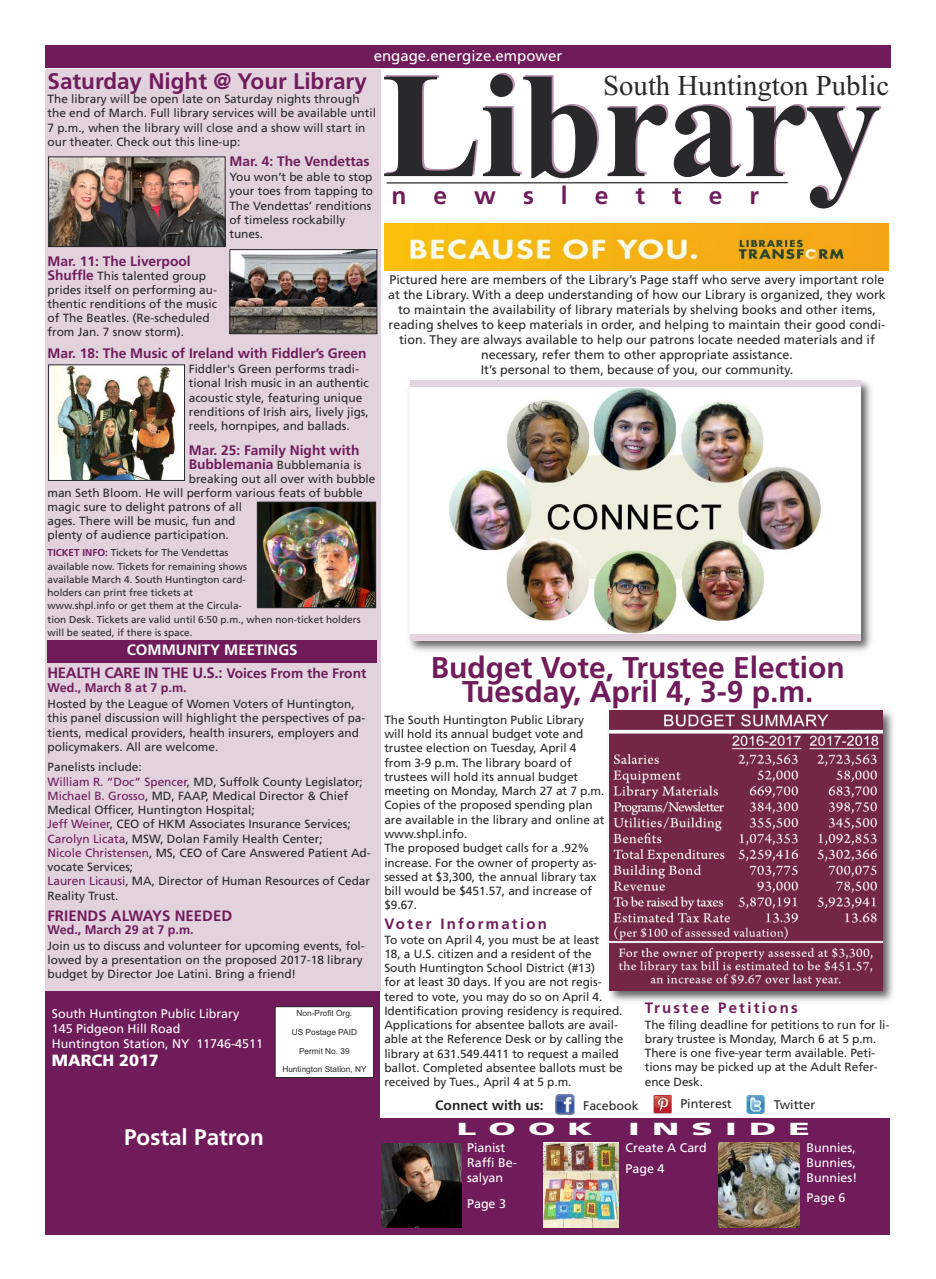
<style>
.page{position:relative;width:936px;height:1279px;background:#fff}
.page>*{position:absolute;margin:0;border:0;box-sizing:border-box;transform-origin:0 0}
.t1{font:700 150px "Times New Roman";letter-spacing:-.01em;color:#29282a}
.t2{font:700 30px/24.8px "Frutiger";color:#701c5b;text-align:center}
.t3{font:28.75px "Times New Roman";color:#29282a}
.t4{font:700 24.62px "Frutiger";letter-spacing:1.1em;color:#701c5b}
.t5{font:700 22.5px "Frutiger";color:#701c5b}
.t6{font:700 22.5px "Frutiger";color:#fff}
.t7{font:900 17.5px "Frutiger";letter-spacing:.35em;color:#fff;scale:2 1}
.t8{font:900 16.25px "Frutiger";color:#fff}
.t9{font:700 15px "Frutiger";letter-spacing:-.025em;color:#701c5b}
.t10{font:700 15px "Frutiger";letter-spacing:.15em;color:#701c5b}
.t11{font:15px "Frutiger";color:#fff}
.t12{font:700 15px "Frutiger";color:#701c5b}
.t13{font:700 15px "Frutiger";color:#fff}
.t14{font:700 13.75px "Frutiger";color:#701c5b}
.t15{font:700 13.75px "Frutiger";color:#29282a}
.t16{font:12.5px/15px "Frutiger";color:#29282a;text-align:center}
.t17{font:12.5px/15px "Frutiger";color:#fff}
.t18{font:700 12.5px "Frutiger";color:#701c5b}
.t19{font:11.88px/14.2px "Frutiger";color:#29282a}
.t20{font:10px/13.2px "Frutiger";color:#29282a}
.t21{font:8.25px "Arial";color:#29282a}
.s1{font-weight:700;font-size:13.75px;color:#701c5b}
.s2{font-weight:700;color:#701c5b}
.s3{font-size:13.75px}
.s4{color:#701c5b}
</style>
<div class="page">
<div style="left:45px;top:45px;width:846px;height:23px;background:#701c5b"></div>
<div style="left:45px;top:991px;width:335px;height:243px;background:#701c5b"></div>
<div style="left:275px;top:1006px;width:99px;height:71px;background:#fff"></div>
<div style="left:275px;top:1005px;width:99px;height:72px;border:1px solid #29282a"></div>
<hr style="left:387px;top:182px;width:401px;height:1px;background:#29282a">
<div style="left:377px;top:1117px;width:513px;height:117px;background:#701c5b"></div>
<img style="left:382px;top:1143px;width:80px;height:83px">
<img style="left:544px;top:1142px;width:75px;height:84px">
<img style="left:718px;top:1142px;width:82px;height:84px">
<div style="left:552px;top:1094px;width:27px;height:20px;background:linear-gradient(to bottom,#fff,#fff)"></div>
<img style="left:556px;top:1094px;width:19px;height:20px">
<img style="left:746px;top:1095px;width:19px;height:18px">
<svg style="left:653px;top:1095px;width:1px;height:17px"></svg>
<img style="left:654px;top:1095px;width:18px;height:17px">
<div style="left:45px;top:69px;width:335px;height:922px;background:#e2d2de"></div>
<div style="left:47px;top:640px;width:330px;height:22px;background:#701c5b"></div>
<img style="left:384px;top:223px;width:504px;height:48px">
<img style="left:409px;top:380px;width:463px;height:271px">
<div style="left:410px;top:380px;width:451px;height:260px;background:#e4d4e0"></div>
<img style="left:410px;top:387px;width:451px;height:246px">
<img style="left:50px;top:158px;width:174px;height:87px">
<div style="left:48px;top:156px;width:178px;height:91px;border:1px solid #29282a"></div>
<img style="left:609px;top:710px;width:284px;height:291px">
<img style="left:610px;top:710px;width:272px;height:280px">
<img style="left:231px;top:251px;width:144px;height:81px">
<div style="left:229px;top:249px;width:148px;height:85px;border:1px solid #29282a"></div>
<img style="left:259px;top:503px;width:115px;height:103px">
<div style="left:257px;top:501px;width:119px;height:107px;border:1px solid #29282a"></div>
<div style="left:49px;top:365px;width:136px;height:115px;background:#fff"></div>
<img style="left:54px;top:366px;width:123px;height:113px">
<div style="left:48px;top:364px;width:137px;height:117px;border:1px solid #29282a"></div>
<p class="t11" style="left:374px;top:50px;width:190px">engage.energize.empower</p>
<h3 class="t5" style="left:47px;top:72px;width:321px">Saturday Night @ Your Library</h3>
<p class="t19" style="left:47px;top:93px;width:330px">The library will be open late on Saturday nights through the end of March. Full library services will be available until 7 p.m., when the library will close and a show will start in our theater. Check out this line-up:</p>
<p class="t14" style="left:229px;top:156px;width:142px">Mar. 4: The Vendettas</p>
<p class="t19" style="left:229px;top:171px;width:145px">You won’t be able to stop your toes from tapping to<br>The Vendettas’ renditions of timeless rockabilly tunes.</p>
<p class="t14" style="left:47px;top:256px;width:145px">Mar. 11: The Liverpool</p>
<p class="t19" style="left:47px;top:270px;width:171px"><span class="s1">Shuffle</span> This talented group prides itself on performing au&shy;thentic renditions of the music of The Beatles. (Re-scheduled from Jan. 7 snow storm).</p>
<p class="t14" style="left:47px;top:347px;width:321px">Mar. 18: The Music of Ireland with Fiddler’s Green</p>
<p class="t19" style="left:189px;top:362px;width:182px">Fiddler's Green performs tradi&shy;tional Irish music in an authentic acoustic style, featuring unique renditions of Irish airs, lively jigs, reels, hornpipes, and ballads.</p>
<p class="t14" style="left:189px;top:444px;width:172px">Mar. 25: Family Night with</p>
<p class="t19" style="left:189px;top:458px;width:174px"><span class="s1">Bubblemania</span> Bubblemania is</p>
<p class="t19" style="left:189px;top:472px;width:188px">breaking out all over with bubble</p>
<p class="t19" style="left:47px;top:486px;width:317px">man Seth Bloom. He will perform various feats of bubble</p>
<p class="t19" style="left:47px;top:500px;width:196px">magic sure to delight patrons of all</p>
<p class="t19" style="left:47px;top:514px;width:190px">ages. There will be music, fun and</p>
<p class="t19" style="left:47px;top:528px;width:183px">plenty of audience participation.</p>
<p class="t20" style="left:47px;top:547px;width:315px"><span class="s2">TICKET INFO:</span> Tickets for The Vendettas<br>available now. Tickets for remaining shows<br>available March 4. South Huntington card-<br>holders can print free tickets at<br>www.shpl.info or get them at the Circula-<br>tion Desk. Tickets are valid until 6:50 p.m., when non-ticket holders will be seated, if there is space.</p>
<p class="t9" style="left:47px;top:666px;width:320px">HEALTH CARE IN THE U.S.: <span class="s3">Voices From the Front</span></p>
<p class="t18" style="left:47px;top:682px;width:141px">Wed., March 8 at 7 p.m.</p>
<p class="t19" style="left:47px;top:697px;width:320px">Hosted by the League of Women Voters of Huntington, this panel discussion will highlight the perspectives of pa&shy;tients, medical providers, health insurers, employers and policymakers. All are welcome.</p>
<p class="t19" style="left:47px;top:760px;width:325px">Panelists include:<br><span class="s4">William R. “Doc” Spencer</span>, MD, Suffolk County Legislator; <span class="s4">Michael B. Grosso</span>, MD, FAAP, Medical Director &amp; Chief Medical Officer, Huntington Hospital;<br><span class="s4">Jeff Weiner</span>, CEO of HKM Associates Insurance Services; <span class="s4">Carolyn Licata</span>, MSW, Dolan Family Health Center;<br><span class="s4">Nicole Christensen</span>, MS, CEO of Care Answered Patient Ad&shy;vocate Services;<br><span class="s4">Lauren Licausi</span>, MA, Director of Human Resources of Cedar Reality Trust.</p>
<p class="t12" style="left:47px;top:909px;width:186px">FRIENDS ALWAYS NEEDED</p>
<p class="t18" style="left:47px;top:924px;width:148px">Wed., March 29 at 7 p.m.</p>
<p class="t19" style="left:47px;top:939px;width:319px">Join us to discuss and volunteer for upcoming events, fol&shy;lowed by a presentation on the proposed 2017-18 library budget by Director Joe Latini. Bring a friend!</p>
<p class="t13" style="left:127px;top:644px;width:172px">COMMUNITY MEETINGS</p>
<p class="t17" style="left:52px;top:1007px;width:213px">South Huntington Public Library<br>145 Pidgeon Hill Road<br>Huntington Station, NY 11746-4511</p>
<h3 class="t8" style="left:52px;top:1053px;width:109px">MARCH 2017</h3>
<p class="t21" style="left:297px;top:1008px;width:57px">Non-Profit Org.</p>
<p class="t21" style="left:292px;top:1026px;width:67px">US Postage PAID</p>
<p class="t21" style="left:299px;top:1045px;width:52px">Permit No. 39</p>
<p class="t21" style="left:282px;top:1064px;width:86px">Huntington Station, NY</p>
<h3 class="t6" style="left:124px;top:1127px;width:141px">Postal Patron</h3>
<h1 class="t1" style="left:381px;top:36px;width:501px">Library</h1>
<h3 class="t3" style="left:603px;top:68px;width:287px">South Huntington Public</h3>
<h3 class="t4" style="left:391px;top:185px;width:369px">newsletter</h3>
<p class="t16" style="left:388px;top:272px;width:499px">Pictured here are members of the Library’s Page staff who serve avery important role at the Library. With a deep understanding of how our Library is organized, they work to maintain the availability of library materials by shelving books and other items, reading shelves to keep materials in order, and helping to maintain their good condi&shy;tion. They are always available to help our patrons locate needed materials and if necessary, refer them to other appropriate assistance.<br>It’s personal to them, because of you, our community.</p>
<h2 class="t2" style="left:431px;top:657px;width:416px">Budget Vote, Trustee Election<br>Tuesday, April 4, 3-9 p.m.</h2>
<p class="t19" style="left:384px;top:713px;width:222px">The South Huntington Public Library will hold its annual budget vote and trustee election on Tuesday, April 4 from 3-9 p.m. The library board of trustees will hold its annual budget meeting on Monday, March 27 at 7 p.m.<br>Copies of the proposed spending plan are available in the library and online at www.shpl.info.<br>The proposed budget calls for a .92% increase. For the owner of property as&shy;sessed at $3,300, the annual library tax bill would be $451.57, and increase of $9.67.</p>
<p class="t10" style="left:384px;top:917px;width:164px">Voter Information</p>
<p class="t19" style="left:384px;top:933px;width:240px">To vote on April 4, you must be at least<br>18, a U.S. citizen and a resident of the South Huntington School District (#13)<br>for at least 30 days. If you are not regis&shy;tered to vote, you may do so on April 4.<br>Identification proving residency is required.<br>Applications for absentee ballots are avail&shy;able at the Reference Desk or by calling the library at 631.549.4411 to request a mailed ballot. Completed absentee ballots must be received by Tues., April 4 at 5 p.m.</p>
<p class="t10" style="left:645px;top:1001px;width:154px">Trustee Petitions</p>
<p class="t19" style="left:645px;top:1018px;width:246px">The filing deadline for petitions to run for li&shy;brary trustee is Monday, March 6 at 5 p.m.<br>There is one five-year term available. Peti&shy;tions may be picked up at the Adult Refer&shy;ence Desk.</p>
<p class="t15" style="left:435px;top:1099px;width:110px">Connect with us:</p>
<p class="t16" style="left:583px;top:1098px;width:57px">Facebook</p>
<p class="t16" style="left:680px;top:1097px;width:53px">Pinterest</p>
<p class="t16" style="left:774px;top:1097px;width:43px">Twitter</p>
<h3 class="t7" style="left:457px;top:1121px;width:69px">LOOK</h3>
<h3 class="t7" style="left:628px;top:1121px;width:92px">INSIDE</h3>
<p class="t17" style="left:467px;top:1141px;width:51px">Pianist<br>Raffi Be&shy;salyan</p>
<p class="t17" style="left:467px;top:1196px;width:40px">Page 3</p>
<p class="t17" style="left:626px;top:1138px;width:83px;line-height:21px">Create A Card<br>Page 4</p>
<p class="t17" style="left:807px;top:1141px;width:52px;text-align:justify">Bunnies, Bunnies, Bunnies!</p>
<p class="t17" style="left:807px;top:1190px;width:40px">Page 6</p>
</div>
